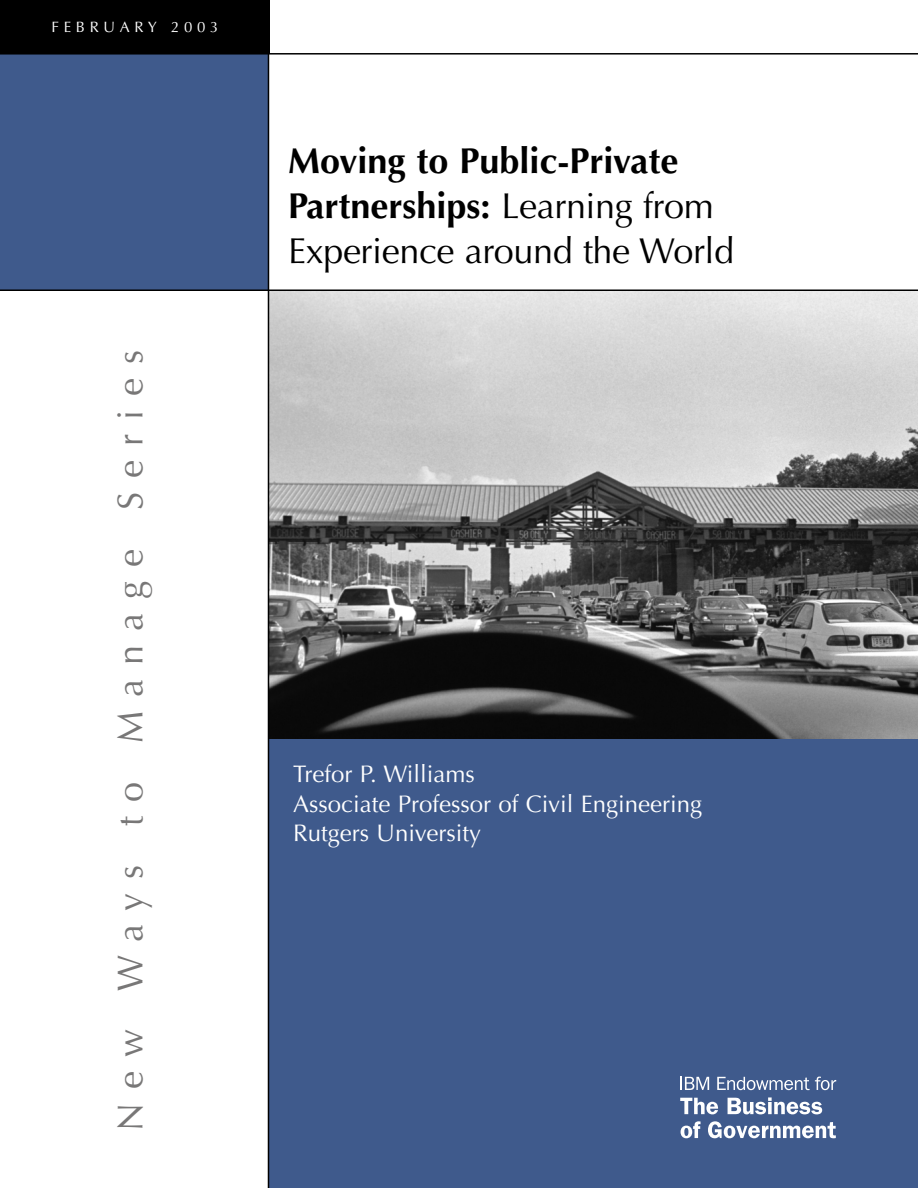
<style>
.page{position:relative;width:918px;height:1188px;background:#fff}
.page>*{position:absolute;margin:0;border:0;box-sizing:border-box;transform-origin:0 0}
.t1{font:36px/45px "Optima";letter-spacing:-.01em;color:#000}
.t2{font:36px "Optima";letter-spacing:.39em;color:#787777}
.t3{font:24px/29.4px "Optima";color:#fff}
.t4{font:15px "Optima";letter-spacing:.31em;color:#fff}
.s1{font-weight:700}
</style>
<div class="page">
<div style="left:0;top:54px;width:268px;height:236px;background:#3f5a8c"></div>
<img style="left:269px;top:292px;width:649px;height:448px">
<div style="left:268px;top:740px;width:650px;height:448px;background:#3f5a8c"></div>
<div style="left:0;top:0;width:269px;height:54px;background:#000"></div>
<hr style="left:268px;top:0;width:1px;height:1188px;background:#000">
<hr style="left:0;top:53px;width:918px;height:2px;background:#000">
<hr style="left:0;top:290px;width:918px;height:1px;background:#000">
<svg style="left:680px;top:1098px;width:38px;height:16px"></svg>
<svg style="left:728px;top:1097px;width:94px;height:17px"></svg>
<svg style="left:681px;top:1121px;width:20px;height:17px"></svg>
<svg style="left:708px;top:1121px;width:128px;height:17px"></svg>
<svg style="left:680px;top:1077px;width:29px;height:13px"></svg>
<svg style="left:717px;top:1076px;width:119px;height:14px"></svg>
<p class="t4" style="left:52px;top:21px;width:168px">FEBRUARY 2003</p>
<p class="t2" style="left:115px;top:1131px;width:782px;rotate:-90deg">New Ways to Manage Series</p>
<p class="t1" style="left:288px;top:142px;width:448px"><span class="s1">Moving to Public-Private<br>Partnerships:</span> Learning from<br>Experience around the World</p>
<p class="t3" style="left:293px;top:762px;width:410px">Trefor P. Williams<br>Associate Professor of Civil Engineering<br>Rutgers University</p>
</div>
